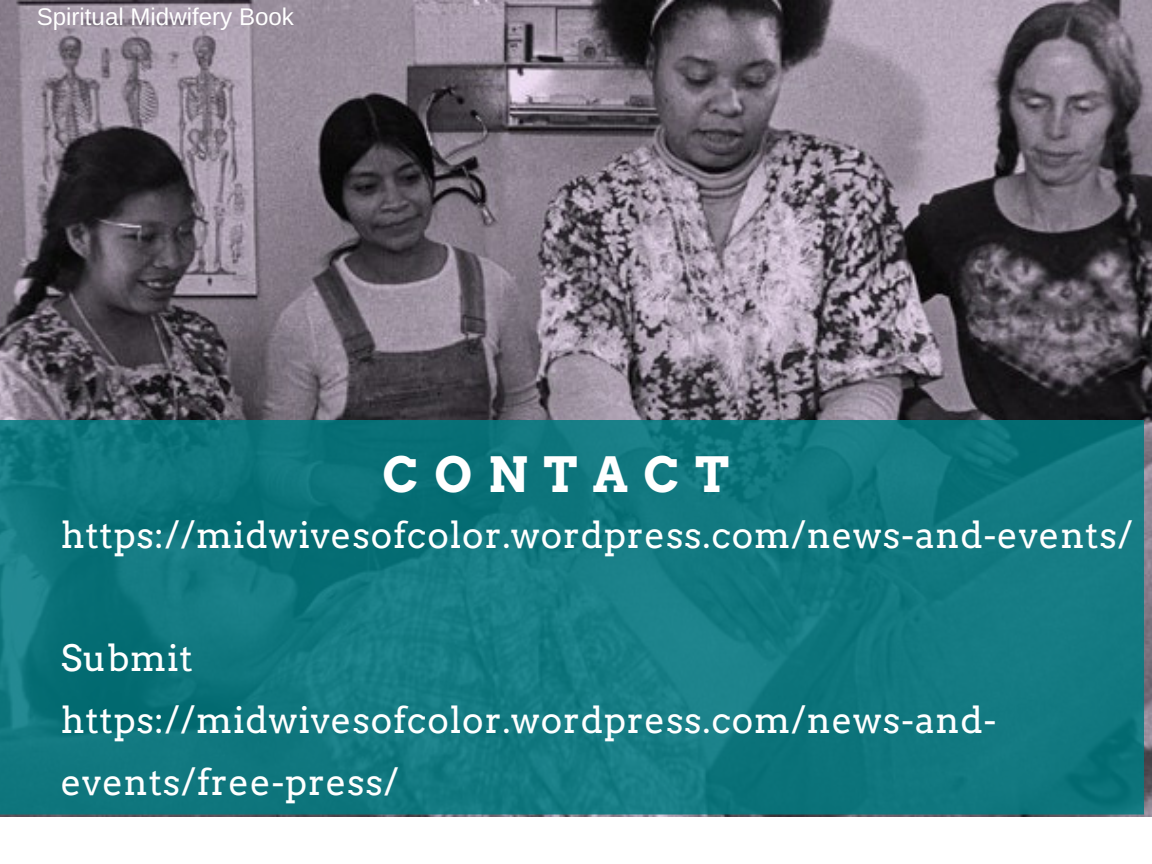
<style>
.page{position:relative;width:1152px;height:864px;background:#fff}
.page>*{position:absolute;margin:0;border:0;box-sizing:border-box;transform-origin:0 0}
.t1{font:700 48.3px "Arvo";letter-spacing:.32em;color:#fff}
.t2{font:36.3px/61.8px "Arvo";letter-spacing:.02em;color:#fff}
.t3{font:24.15px "Arimo";color:#fff}
</style>
<div class="page">
<img style="left:0;top:0;width:1152px;height:817px">
<svg style="left:0;top:420px;width:1144px;height:394px;background:#10777f"></svg>
<p class="t3" style="left:37px;top:3px;width:259px">Spiritual Midwifery Book</p>
<h1 class="t1" style="left:382px;top:446px;width:348px">CONTACT</h1>
<p class="t2" style="left:61px;top:504px;width:1074px">https://midwivesofcolor.wordpress.com/news-and-events/</p>
<p class="t2" style="left:61px;top:628px;width:937px">Submit https://midwivesofcolor.wordpress.com/news-and&shy;events/free-press/</p>
</div>
